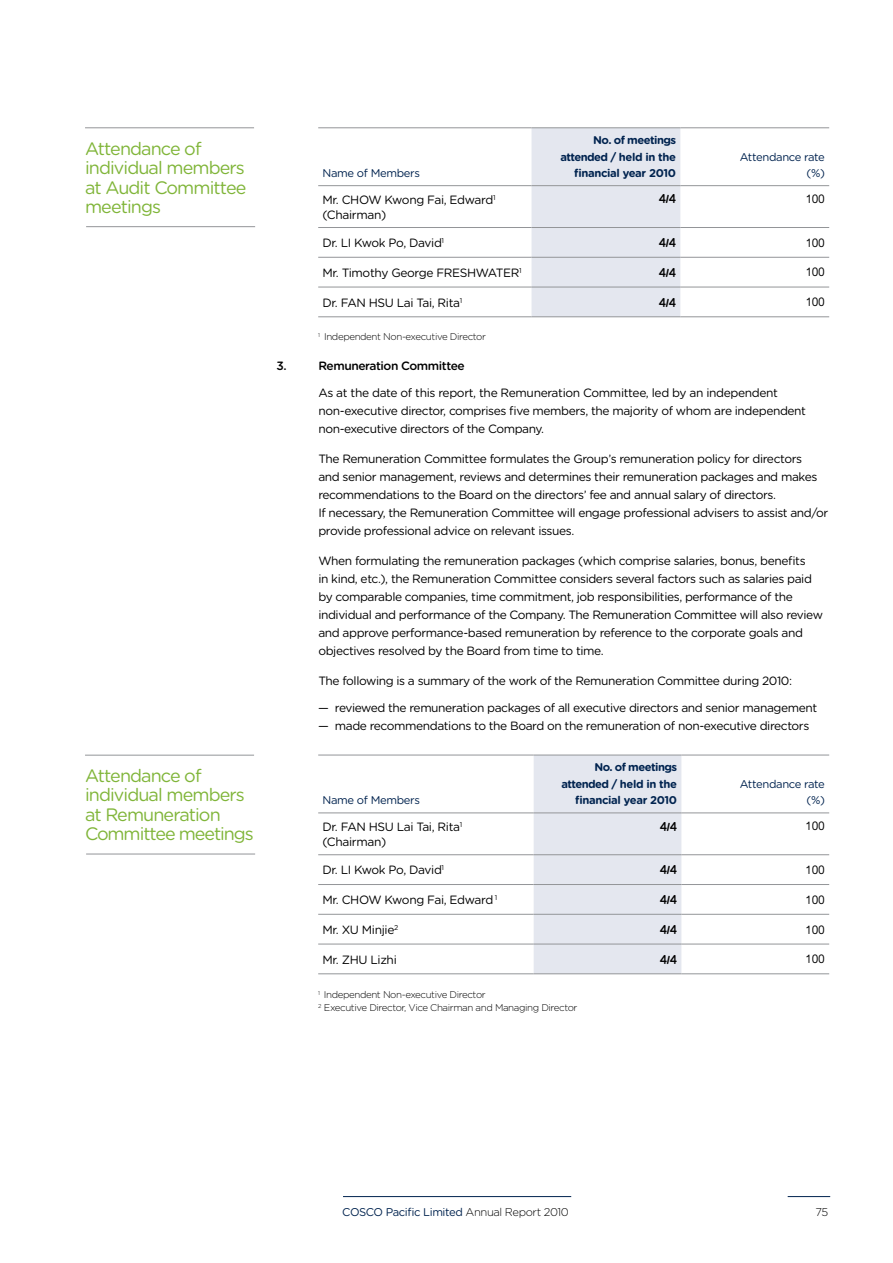
<style>
.page{position:relative;width:893px;height:1263px;background:#fff}
.page>*{position:absolute;margin:0;border:0;box-sizing:border-box;transform-origin:0 0}
.t1{font:18px/19.5px "Gotham Rounded";letter-spacing:-.05em;color:#80b539}
.t2{font:12px/18px "Gotham Rounded";letter-spacing:-.035em;color:#000}
.t3{font:800 12px "M Yuen HK";color:#000}
.t4{font:500 12px "M Yuen HK";letter-spacing:-.03em;color:#000}
.t5{font:500 12px "Gotham Rounded";letter-spacing:-.035em;color:#000}
.t6{font:700 11.25px/16.5px "Gotham Rounded";letter-spacing:-.04em;color:#00234f;text-align:right}
.t7{font:11.25px/16.5px "Gotham Rounded";letter-spacing:-.03em;color:#00234f;text-align:right}
.t8{font:300 11.25px "Gotham Rounded";color:#000}
.t9{font:300 9.75px/13.5px "Gotham Rounded";letter-spacing:-.04em;color:#000}
.s1{font-weight:300;color:#000}
</style>
<div class="page">
<hr style="left:788px;top:1196px;width:42px;height:1px;background:#00234f">
<hr style="left:343px;top:1196px;width:228px;height:1px;background:#00234f">
<div style="left:531px;top:129px;width:149px;height:188px;background:#e4e7ef"></div>
<hr style="left:318px;top:128px;width:213px;height:1px;background:#939598">
<hr style="left:531px;top:128px;width:149px;height:1px;background:#939598">
<hr style="left:680px;top:128px;width:149px;height:1px;background:#939598">
<hr style="left:318px;top:185px;width:213px;height:1px;background:#939598">
<hr style="left:531px;top:185px;width:149px;height:1px;background:#939598">
<hr style="left:680px;top:185px;width:149px;height:1px;background:#939598">
<hr style="left:318px;top:227px;width:213px;height:1px;background:#939598">
<hr style="left:531px;top:227px;width:149px;height:1px;background:#939598">
<hr style="left:680px;top:227px;width:149px;height:1px;background:#939598">
<hr style="left:318px;top:257px;width:213px;height:1px;background:#939598">
<hr style="left:531px;top:257px;width:149px;height:1px;background:#939598">
<hr style="left:680px;top:257px;width:149px;height:1px;background:#939598">
<hr style="left:318px;top:287px;width:213px;height:1px;background:#939598">
<hr style="left:318px;top:317px;width:213px;height:1px;background:#939598">
<hr style="left:531px;top:287px;width:149px;height:1px;background:#939598">
<hr style="left:531px;top:317px;width:149px;height:1px;background:#939598">
<hr style="left:680px;top:287px;width:149px;height:1px;background:#939598">
<hr style="left:680px;top:317px;width:149px;height:1px;background:#939598">
<div style="left:534px;top:756px;width:147px;height:217px;background:#e4e7ef"></div>
<hr style="left:318px;top:755px;width:216px;height:1px;background:#939598">
<hr style="left:534px;top:755px;width:147px;height:1px;background:#939598">
<hr style="left:681px;top:755px;width:148px;height:1px;background:#939598">
<hr style="left:318px;top:813px;width:216px;height:1px;background:#939598">
<hr style="left:534px;top:813px;width:147px;height:1px;background:#939598">
<hr style="left:681px;top:813px;width:148px;height:1px;background:#939598">
<hr style="left:318px;top:854px;width:216px;height:1px;background:#939598">
<hr style="left:534px;top:854px;width:147px;height:1px;background:#939598">
<hr style="left:681px;top:854px;width:148px;height:1px;background:#939598">
<hr style="left:318px;top:884px;width:216px;height:1px;background:#939598">
<hr style="left:534px;top:884px;width:147px;height:1px;background:#939598">
<hr style="left:681px;top:884px;width:148px;height:1px;background:#939598">
<hr style="left:318px;top:914px;width:216px;height:1px;background:#939598">
<hr style="left:534px;top:914px;width:147px;height:1px;background:#939598">
<hr style="left:681px;top:914px;width:148px;height:1px;background:#939598">
<hr style="left:318px;top:944px;width:216px;height:1px;background:#939598">
<hr style="left:318px;top:973px;width:216px;height:1px;background:#939598">
<hr style="left:534px;top:944px;width:147px;height:1px;background:#939598">
<hr style="left:534px;top:973px;width:147px;height:1px;background:#939598">
<hr style="left:681px;top:944px;width:148px;height:1px;background:#939598">
<hr style="left:681px;top:973px;width:148px;height:1px;background:#939598">
<hr style="left:86px;top:226px;width:169px;height:1px;background:#939598">
<hr style="left:86px;top:854px;width:169px;height:1px;background:#939598">
<hr style="left:85px;top:128px;width:169px;height:1px;background:#939598">
<hr style="left:85px;top:755px;width:169px;height:1px;background:#939598">
<p class="t1" style="left:85px;top:138px;width:163px">Attendance of individual members at Audit Committee meetings</p>
<p class="t1" style="left:85px;top:766px;width:170px">Attendance of individual members at Remuneration<br>Committee meetings</p>
<p class="t7" style="left:322px;top:165px;width:99px">Name of Members</p>
<p class="t6" style="left:560px;top:131px;width:117px">No. of meetings attended / held in the financial year 2010</p>
<p class="t7" style="left:740px;top:148px;width:87px">Attendance rate (%)</p>
<p class="t2" style="left:322px;top:192px;width:175px;line-height:15px">Mr. CHOW Kwong Fai, Edward<sup>1 </sup>(Chairman)</p>
<p class="t3" style="left:659px;top:193px;width:19px">4/4</p>
<p class="t4" style="left:806px;top:192px;width:21px">100</p>
<p class="t2" style="left:322px;top:234px;width:123px">Dr. LI Kwok Po, David<sup>1</sup></p>
<p class="t3" style="left:659px;top:237px;width:19px">4/4</p>
<p class="t4" style="left:806px;top:236px;width:21px">100</p>
<p class="t2" style="left:322px;top:264px;width:201px">Mr. Timothy George FRESHWATER<sup>1</sup></p>
<p class="t3" style="left:659px;top:266px;width:19px">4/4</p>
<p class="t4" style="left:806px;top:266px;width:21px">100</p>
<p class="t2" style="left:322px;top:293px;width:141px">Dr. FAN HSU Lai Tai, Rita<sup>1</sup></p>
<p class="t3" style="left:659px;top:296px;width:19px">4/4</p>
<p class="t4" style="left:806px;top:296px;width:21px">100</p>
<p class="t9" style="left:318px;top:330px;width:169px"><sup>1</sup> Independent Non-executive Director</p>
<p class="t5" style="left:276px;top:359px;width:12px">3.</p>
<p class="t5" style="left:318px;top:359px;width:148px">Remuneration Committee</p>
<p class="t2" style="left:318px;top:384px;width:489px">As at the date of this report, the Remuneration Committee, led by an independent non-executive director, comprises five members, the majority of whom are independent non-executive directors of the Company.</p>
<p class="t2" style="left:318px;top:450px;width:511px">The Remuneration Committee formulates the Group’s remuneration policy for directors<br>and senior management, reviews and determines their remuneration packages and makes recommendations to the Board on the directors’ fee and annual salary of directors.<br>If necessary, the Remuneration Committee will engage professional advisers to assist and/or provide professional advice on relevant issues.</p>
<p class="t2" style="left:318px;top:552px;width:506px">When formulating the remuneration packages (which comprise salaries, bonus, benefits<br>in kind, etc.), the Remuneration Committee considers several factors such as salaries paid by comparable companies, time commitment, job responsibilities, performance of the individual and performance of the Company. The Remuneration Committee will also review and approve performance-based remuneration by reference to the corporate goals and objectives resolved by the Board from time to time.</p>
<p class="t2" style="left:318px;top:672px;width:475px">The following is a summary of the work of the Remuneration Committee during 2010:</p>
<p class="t2" style="left:318px;top:699px;width:501px">— reviewed the remuneration packages of all executive directors and senior management</p>
<p class="t2" style="left:318px;top:717px;width:493px">— made recommendations to the Board on the remuneration of non-executive directors</p>
<p class="t7" style="left:322px;top:792px;width:99px">Name of Members</p>
<p class="t6" style="left:561px;top:759px;width:117px">No. of meetings attended / held in the financial year 2010</p>
<p class="t7" style="left:740px;top:776px;width:87px">Attendance rate (%)</p>
<p class="t2" style="left:322px;top:819px;width:141px;line-height:15px">Dr. FAN HSU Lai Tai, Rita<sup>1 </sup>(Chairman)</p>
<p class="t3" style="left:660px;top:820px;width:19px">4/4</p>
<p class="t4" style="left:806px;top:819px;width:21px">100</p>
<p class="t2" style="left:322px;top:861px;width:123px">Dr. LI Kwok Po, David<sup>1</sup></p>
<p class="t3" style="left:660px;top:864px;width:19px">4/4</p>
<p class="t4" style="left:806px;top:863px;width:21px">100</p>
<p class="t2" style="left:322px;top:891px;width:176px">Mr. CHOW Kwong Fai, Edward <sup>1</sup></p>
<p class="t3" style="left:660px;top:893px;width:19px">4/4</p>
<p class="t4" style="left:806px;top:893px;width:21px">100</p>
<p class="t2" style="left:322px;top:921px;width:77px">Mr. XU Minjie<sup>2</sup></p>
<p class="t3" style="left:660px;top:923px;width:19px">4/4</p>
<p class="t4" style="left:806px;top:923px;width:21px">100</p>
<p class="t2" style="left:322px;top:950px;width:76px">Mr. ZHU Lizhi</p>
<p class="t3" style="left:660px;top:953px;width:19px">4/4</p>
<p class="t4" style="left:806px;top:953px;width:21px">100</p>
<p class="t9" style="left:318px;top:988px;width:261px"><sup>1</sup> Independent Non-executive Director<br><sup>2</sup> Executive Director, Vice Chairman and Managing Director</p>
<p class="t7" style="left:342px;top:1203px;width:228px">COSCO Pacific Limited <span class="s1">Annual Report 2010</span></p>
<p class="t8" style="left:815px;top:1205px;width:14px">75</p>
</div>
